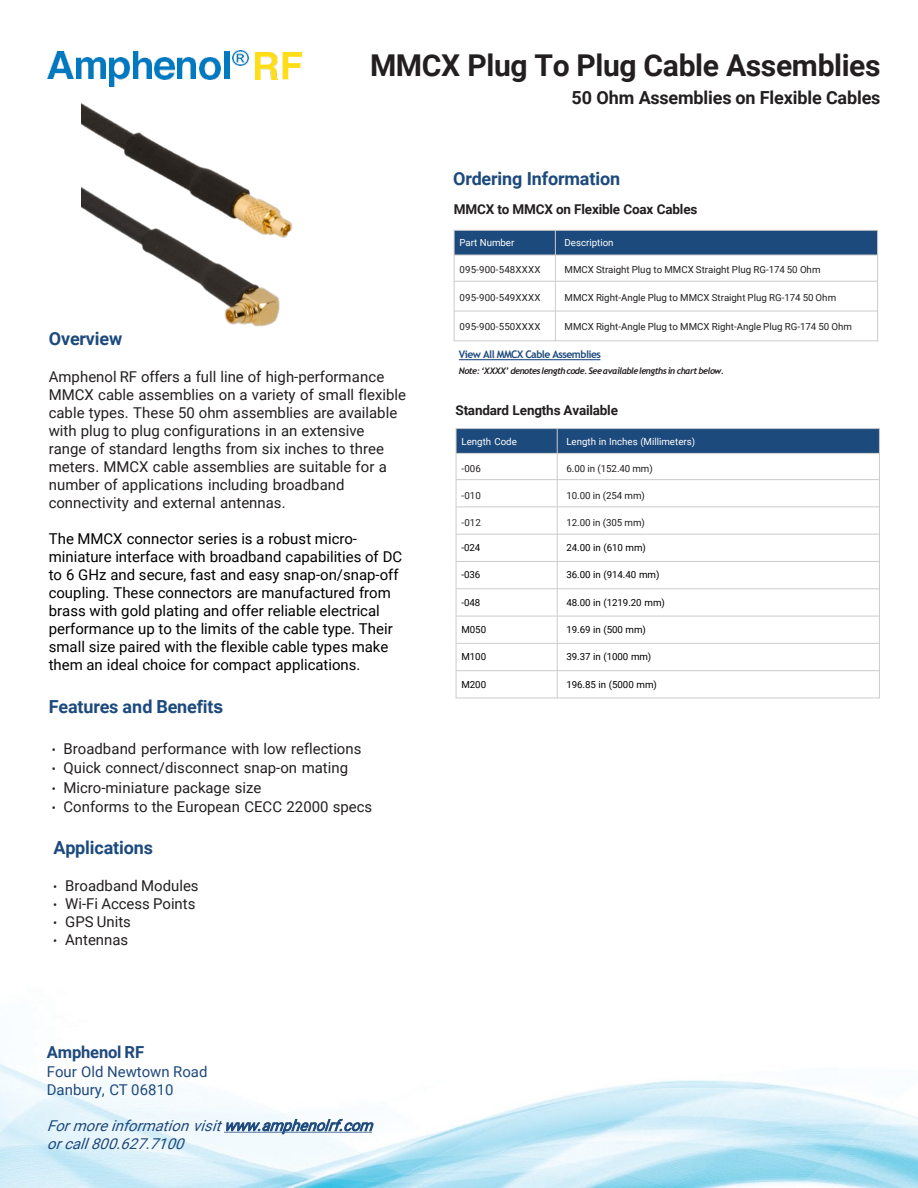
<style>
.page{position:relative;width:918px;height:1188px;background:#fff}
.page>*{position:absolute;margin:0;border:0;box-sizing:border-box;transform-origin:0 0}
.t1{font:700 30px "Roboto";letter-spacing:-.015em;color:#231f20}
.t2{font:700 18px "Roboto";letter-spacing:-.01em;color:#1d4a7c}
.t3{font:700 18px "Roboto";letter-spacing:-.01em;color:#231f20}
.t4{font:700 16.5px "Roboto";letter-spacing:-.01em;color:#1e497d}
.t5{font:15px/18px "Roboto";color:#231f20}
.t6{font:15px/18px "Roboto";color:#000}
.t7{font:italic 15px/18px "Roboto";color:#1e497d}
.t8{font:15px/18px "Roboto";color:#1e497d}
.t9{font:700 13.5px "Roboto";letter-spacing:-.015em;color:#231f20}
.t10{font:700 10.5px "Trebuchet MS";letter-spacing:-.055em;color:#1e497d}
.t11{font:9.75px "Roboto";color:#231f20}
.t12{font:9.75px "Roboto";letter-spacing:-.005em;color:#000}
.t13{font:9.75px "Roboto";color:#fff}
.t14{font:italic 700 9px "Trebuchet";letter-spacing:-.06em;color:#231f20}
.s1{font-family:"Arial"}
.s2{font-size:12px}
</style>
<div class="page">
<img style="left:47px;top:51px;width:26px;height:27px">
<img style="left:76px;top:58px;width:29px;height:20px">
<img style="left:110px;top:58px;width:19px;height:22px">
<img style="left:133px;top:51px;width:18px;height:27px">
<img style="left:155px;top:58px;width:20px;height:21px">
<img style="left:177px;top:58px;width:19px;height:20px">
<img style="left:199px;top:58px;width:21px;height:21px">
<div style="left:224px;top:51px;width:5px;height:27px;background:#0079c1"></div>
<img style="left:233px;top:50px;width:15px;height:15px">
<img style="left:255px;top:52px;width:23px;height:27px">
<svg style="left:283px;top:52px;width:19px;height:27px"></svg>
<img style="left:0;top:1062px;width:918px;height:126px">
<div style="left:454px;top:230px;width:101px;height:25px;background:#1d4a7c"></div>
<div style="left:555px;top:230px;width:323px;height:25px;background:#1d4a7c"></div>
<hr style="left:555px;top:230px;width:1px;height:81px;background:#ccc">
<hr style="left:555px;top:311px;width:1px;height:30px;background:#ccc">
<hr style="left:454px;top:255px;width:424px;height:1px;background:#ccc">
<hr style="left:454px;top:281px;width:424px;height:1px;background:#ccc">
<hr style="left:454px;top:311px;width:424px;height:1px;background:#ccc">
<hr style="left:454px;top:230px;width:1px;height:111px;background:#ccc">
<hr style="left:877px;top:230px;width:1px;height:111px;background:#ccc">
<hr style="left:454px;top:230px;width:424px;height:1px;background:#ccc">
<hr style="left:454px;top:340px;width:424px;height:1px;background:#ccc">
<div style="left:456px;top:429px;width:101px;height:24px;background:#1d4a7c"></div>
<div style="left:557px;top:429px;width:322px;height:24px;background:#1d4a7c"></div>
<hr style="left:557px;top:428px;width:1px;height:106px;background:#ccc">
<hr style="left:557px;top:534px;width:1px;height:164px;background:#ccc">
<hr style="left:456px;top:453px;width:424px;height:1px;background:#ccc">
<hr style="left:456px;top:479px;width:424px;height:1px;background:#ccc">
<hr style="left:456px;top:506px;width:424px;height:1px;background:#ccc">
<hr style="left:456px;top:534px;width:424px;height:1px;background:#ccc">
<hr style="left:456px;top:561px;width:424px;height:1px;background:#ccc">
<hr style="left:456px;top:588px;width:424px;height:1px;background:#ccc">
<hr style="left:456px;top:616px;width:424px;height:1px;background:#ccc">
<hr style="left:456px;top:643px;width:424px;height:1px;background:#ccc">
<hr style="left:456px;top:670px;width:424px;height:1px;background:#ccc">
<hr style="left:456px;top:428px;width:1px;height:270px;background:#ccc">
<hr style="left:879px;top:428px;width:1px;height:270px;background:#ccc">
<hr style="left:456px;top:428px;width:424px;height:1px;background:#ccc">
<hr style="left:456px;top:698px;width:424px;height:1px;background:#ccc">
<svg style="left:224px;top:1132px;width:148px;height:1px"></svg>
<svg style="left:459px;top:359px;width:141px;height:1px"></svg>
<img style="left:82px;top:80px;width:211px;height:247px">
<p class="t1" style="left:370px;top:45px;width:512px">MMCX Plug To Plug Cable Assemblies</p>
<p class="t3" style="left:572px;top:85px;width:310px">50 Ohm Assemblies on Flexible Cables</p>
<p class="t2" style="left:49px;top:326px;width:75px">Overview</p>
<p class="t5" style="left:49px;top:367px;width:359px">Amphenol RF offers a full line of high-performance MMCX cable assemblies on a variety of small flexible cable types. These 50 ohm assemblies are available with plug to plug configurations in an extensive<br>range of standard lengths from six inches to three meters. MMCX cable assemblies are suitable for a number of applications including broadband connectivity and external antennas.</p>
<p class="t6" style="left:49px;top:529px;width:355px">The MMCX connector series is a robust micro&shy;miniature interface with broadband capabilities of DC to 6 GHz and secure, fast and easy snap-on/snap-off coupling. These connectors are manufactured from brass with gold plating and offer reliable electrical performance up to the limits of the cable type. Their small size paired with the flexible cable types make them an ideal choice for compact applications.</p>
<p class="t2" style="left:49px;top:694px;width:176px">Features and Bene<span class="s1">fits</span></p>
<p class="t5" style="left:52px;top:739px;width:311px"><span class="s2">•</span> Broadband performance with low reflections</p>
<p class="t5" style="left:52px;top:758px;width:298px"><span class="s2">•</span> Quick connect/disconnect snap-on mating</p>
<p class="t5" style="left:52px;top:778px;width:211px"><span class="s2">•</span> Micro-miniature package size</p>
<p class="t5" style="left:52px;top:797px;width:322px"><span class="s2">•</span> Conforms to the European CECC 22000 specs</p>
<p class="t2" style="left:53px;top:835px;width:101px">Applications</p>
<p class="t5" style="left:53px;top:876px;width:147px"><span class="s2">•</span> Broadband Modules</p>
<p class="t5" style="left:53px;top:894px;width:144px"><span class="s2">•</span> Wi-Fi Access Points</p>
<p class="t5" style="left:53px;top:912px;width:79px"><span class="s2">•</span> GPS Units</p>
<p class="t5" style="left:53px;top:930px;width:77px"><span class="s2">•</span> Antennas</p>
<p class="t4" style="left:47px;top:1041px;width:99px">Amphenol RF</p>
<p class="t8" style="left:47px;top:1062px;width:162px">Four Old Newtown Road<br>Danbury, CT 06810</p>
<p class="t7" style="left:47px;top:1116px;width:333px">For more information visit www.amphenolrf.com or call 800.627.7100</p>
<p class="t2" style="left:453px;top:166px;width:169px">Ordering Information</p>
<p class="t9" style="left:454px;top:200px;width:245px">MMCX to MMCX on Flexible Coax Cables</p>
<p class="t13" style="left:460px;top:236px;width:56px">Part Number</p>
<p class="t13" style="left:565px;top:236px;width:51px">Description</p>
<p class="t11" style="left:460px;top:263px;width:83px">095-900-548XXXX</p>
<p class="t11" style="left:565px;top:263px;width:258px">MMCX Straight Plug to MMCX Straight Plug RG-174 50 Ohm</p>
<p class="t11" style="left:460px;top:290px;width:83px">095-900-549XXXX</p>
<p class="t11" style="left:565px;top:290px;width:273px">MMCX Right-Angle Plug to MMCX Straight Plug RG-174 50 Ohm</p>
<p class="t11" style="left:460px;top:320px;width:83px">095-900-550XXXX</p>
<p class="t11" style="left:565px;top:320px;width:289px">MMCX Right-Angle Plug to MMCX Right-Angle Plug RG-174 50 Ohm</p>
<p class="t10" style="left:459px;top:348px;width:144px">View All MMCX Cable Assemblies</p>
<p class="t14" style="left:459px;top:365px;width:267px">Note: ‘XXXX’ denotes length code. See available lengths in chart below.</p>
<p class="t9" style="left:456px;top:401px;width:164px">Standard Lengths Available</p>
<p class="t13" style="left:461px;top:434px;width:57px">Length Code</p>
<p class="t13" style="left:566px;top:434px;width:130px">Length in Inches (Millimeters)</p>
<p class="t11" style="left:461px;top:461px;width:21px">-006</p>
<p class="t11" style="left:566px;top:461px;width:88px">6.00 in (152.40 mm)</p>
<p class="t11" style="left:461px;top:489px;width:21px">-010</p>
<p class="t11" style="left:566px;top:489px;width:80px">10.00 in (254 mm)</p>
<p class="t11" style="left:461px;top:516px;width:21px">-012</p>
<p class="t11" style="left:566px;top:516px;width:80px">12.00 in (305 mm)</p>
<p class="t12" style="left:461px;top:541px;width:20px">-024</p>
<p class="t12" style="left:566px;top:541px;width:81px">24.00 in (610 mm)</p>
<p class="t12" style="left:461px;top:568px;width:20px">-036</p>
<p class="t12" style="left:566px;top:568px;width:95px">36.00 in (914.40 mm)</p>
<p class="t12" style="left:461px;top:595px;width:20px">-048</p>
<p class="t12" style="left:566px;top:595px;width:100px">48.00 in (1219.20 mm)</p>
<p class="t12" style="left:461px;top:623px;width:26px">M050</p>
<p class="t12" style="left:566px;top:623px;width:81px">19.69 in (500 mm)</p>
<p class="t12" style="left:461px;top:650px;width:26px">M100</p>
<p class="t12" style="left:566px;top:650px;width:86px">39.37 in (1000 mm)</p>
<p class="t12" style="left:461px;top:677px;width:26px">M200</p>
<p class="t12" style="left:566px;top:677px;width:92px">196.85 in (5000 mm)</p>
</div>
